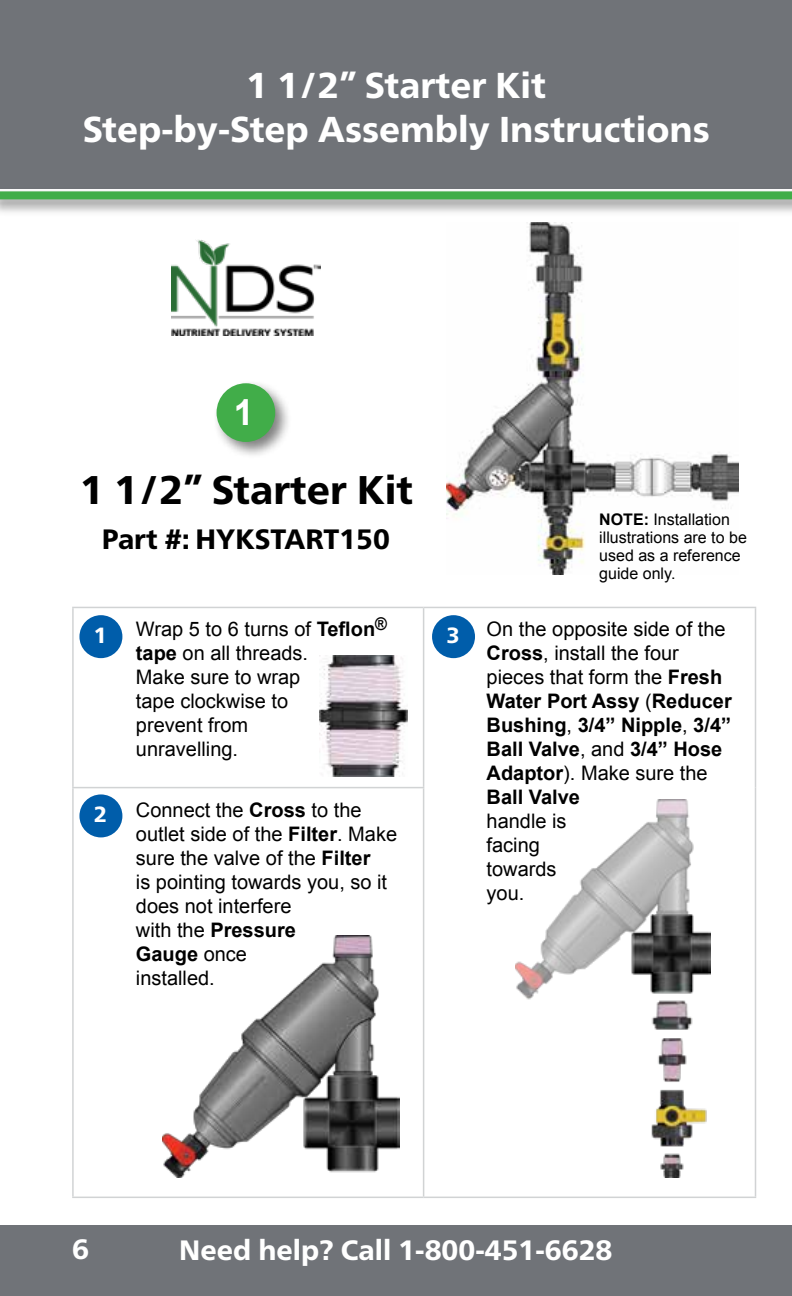
<style>
.page{position:relative;width:792px;height:1296px;background:#fff}
.page>*{position:absolute;margin:0;border:0;box-sizing:border-box;transform-origin:0 0}
.t1{font:800 40px "Frutiger Neue LT Pro";color:#000}
.t2{font:800 36px/43.2px "Frutiger Neue LT Pro";color:#fff;text-align:center}
.t3{font:700 36px "Arial";color:#fff}
.t4{font:800 28px "Frutiger Neue LT Pro";color:#fff}
.t5{font:800 28px "Frutiger Neue LT Pro";color:#000}
.t6{font:800 22px "Frutiger Neue LT Pro";color:#fff}
.t7{font:20px/24px "Arial";color:#000}
.t8{font:700 20px/24px "Arial";color:#000}
.t9{font:16px/18px "Arial";color:#000}
.s1{font-weight:700}
.s2{font-weight:400}
</style>
<div class="page">
<div style="left:0;top:0;width:792px;height:188px;background:#707378"></div>
<div style="left:0;top:1225px;width:792px;height:71px;background:#707378"></div>
<div style="left:0;top:187px;width:792px;height:29px;background:#000;opacity:.5"></div>
<div style="left:0;top:191px;width:792px;height:8px;background:#41ad49"></div>
<hr style="left:72px;top:607px;width:352px;height:1px;background:#d1d3d4">
<hr style="left:72px;top:608px;width:2px;height:179px;background:#d1d3d4">
<hr style="left:424px;top:607px;width:332px;height:1px;background:#d1d3d4">
<hr style="left:423px;top:608px;width:1px;height:179px;background:#d1d3d4">
<hr style="left:755px;top:608px;width:1px;height:180px;background:#d1d3d4">
<hr style="left:72px;top:787px;width:352px;height:1px;background:#d1d3d4">
<hr style="left:72px;top:788px;width:2px;height:409px;background:#d1d3d4">
<hr style="left:423px;top:788px;width:1px;height:409px;background:#d1d3d4">
<hr style="left:755px;top:788px;width:1px;height:409px;background:#d1d3d4">
<hr style="left:72px;top:1197px;width:352px;height:1px;background:#d1d3d4">
<hr style="left:424px;top:1197px;width:332px;height:1px;background:#d1d3d4">
<img style="left:162px;top:936px;width:237px;height:242px">
<div style="left:79px;top:615px;width:43px;height:43px;background:#005daa;border-radius:50%"></div>
<img style="left:319px;top:655px;width:88px;height:121px">
<div style="left:79px;top:794px;width:43px;height:43px;background:#005daa;border-radius:50%"></div>
<div style="left:432px;top:615px;width:43px;height:43px;background:#005daa;border-radius:50%"></div>
<img style="left:446px;top:222px;width:293px;height:353px">
<img style="left:516px;top:800px;width:195px;height:378px">
<div style="left:213px;top:379px;width:80px;height:80px;background:#000;opacity:.5"></div>
<div style="left:217px;top:383px;width:58px;height:59px;background:#41ad49;border-radius:50%"></div>
<img style="left:171px;top:239px;width:150px;height:97px">
<h2 class="t2" style="left:83px;top:64px;width:629px">1 1/2” Starter Kit<br>Step-by-Step Assembly Instructions</h2>
<h2 class="t3" style="left:234px;top:388px;width:22px">1</h2>
<h1 class="t1" style="left:80px;top:466px;width:334px">1 1/2” Starter Kit</h1>
<h3 class="t5" style="left:102px;top:523px;width:290px">Part #: HYKSTART150</h3>
<p class="t9" style="left:599px;top:510px;width:149px"><span class="s1">NOTE:</span> Installation illustrations are to be used as a reference guide only.</p>
<p class="t6" style="left:94px;top:622px;width:15px">1</p>
<p class="t6" style="left:94px;top:801px;width:15px">2</p>
<p class="t7" style="left:136px;top:618px;width:253px">Wrap 5 to 6 turns of <span class="s1">Teflon</span><sup>® </sup><span class="s1">tape</span> on all threads.<br>Make sure to wrap<br>tape clockwise to<br>prevent from<br>unravelling.</p>
<p class="t8" style="left:487px;top:618px;width:247px"><span class="s2">On the opposite side of the<br></span>Cross<span class="s2">, install the four pieces that form the</span> Fresh<br>Water Port Assy <span class="s2">(</span>Reducer<br>Bushing<span class="s2">,</span> 3/4” Nipple<span class="s2">,</span> 3/4”<br>Ball Valve<span class="s2">, and</span> 3/4” Hose<br>Adaptor<span class="s2">). Make sure the<br></span>Ball Valve</p>
<p class="t7" style="left:487px;top:810px;width:82px">handle is facing towards you.</p>
<p class="t6" style="left:447px;top:622px;width:15px">3</p>
<p class="t7" style="left:136px;top:798px;width:263px">Connect the <span class="s1">Cross</span> to the outlet side of the <span class="s1">Filter</span>. Make sure the valve of the <span class="s1">Filter<br></span>is pointing towards you, so it does not interfere<br>with the <span class="s1">Pressure<br>Gauge</span> once<br>installed.</p>
<h3 class="t4" style="left:72px;top:1233px;width:18px">6</h3>
<h3 class="t4" style="left:179px;top:1233px;width:435px">Need help? Call 1-800-523-8499</h3>
<h3 class="t4" style="left:485px;top:1234px;width:129px">451 6628</h3>
</div>
